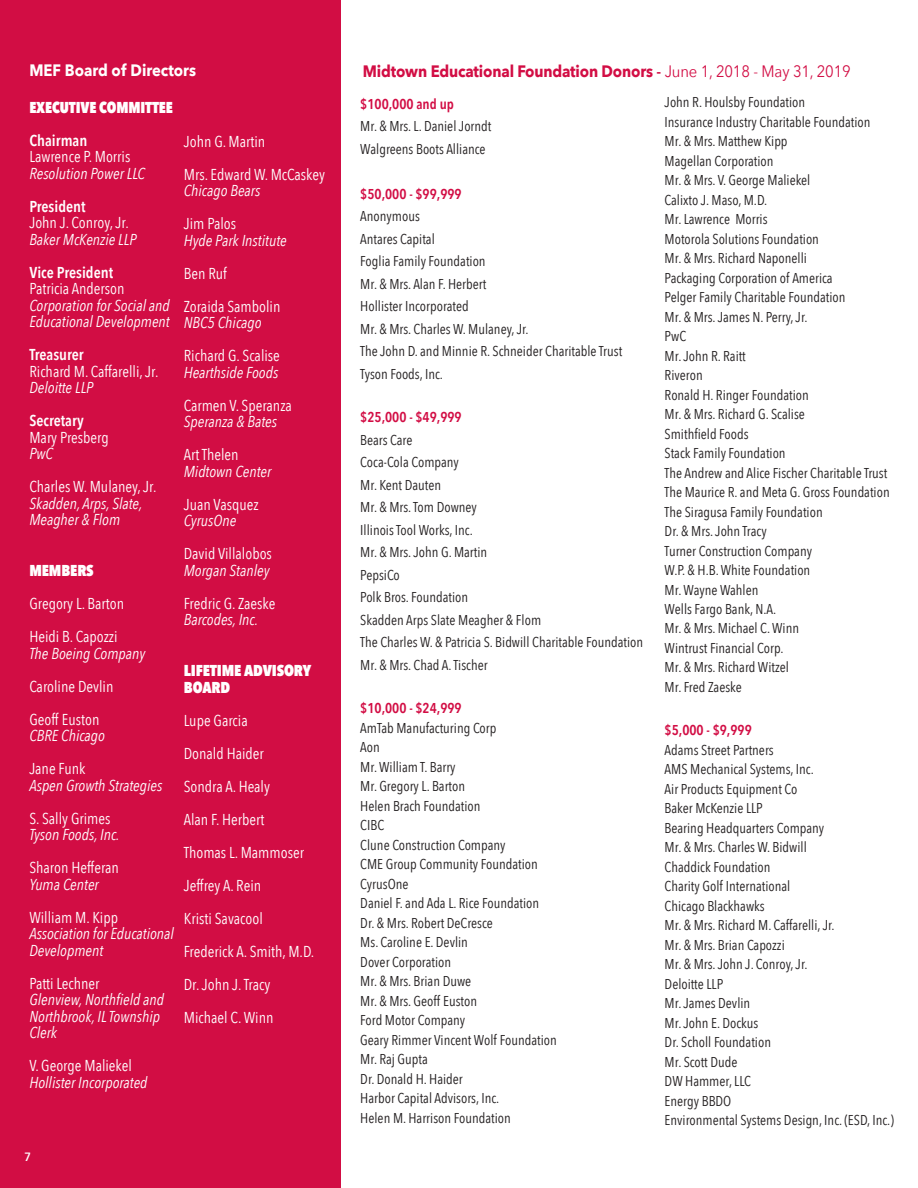
<style>
.page{position:relative;width:918px;height:1188px;background:#fff}
.page>*{position:absolute;margin:0;border:0;box-sizing:border-box;transform-origin:0 0}
.t1{font:700 16.5px "Avenir Next";letter-spacing:-.01em;color:#d20d44;scale:.9 1}
.t2{font:700 16.5px "Avenir Next";color:#fff;scale:.9 1}
.t3{font:15.75px/33px "Avenir Next Condensed";color:#fff}
.t4{font:italic 15.75px/16.5px "Avenir Next Condensed";color:#fff}
.t5{font:600 15.75px "Avenir Next Condensed";color:#fff}
.t6{font:800 15.75px/16.5px "Avenir Next Condensed";letter-spacing:-.01em;color:#fff}
.t7{font:800 15.75px "Avenir Next Condensed";letter-spacing:-.01em;color:#fff;scale:.96 1}
.t8{font:14.25px/19.5px "Avenir Next Condensed";color:#231f20}
.t9{font:600 14.25px "Avenir Next Condensed";color:#d20d44}
.t10{font:600 12px "Avenir Next";color:#fff;scale:.9 1}
.s1{font-weight:600}
.s2{font-weight:400}
</style>
<div class="page">
<div style="left:0;top:0;width:340px;height:1188px;background:#d20d44"></div>
<p class="t2" style="left:29px;top:60px;width:187px">MEF Board of Directors</p>
<p class="t1" style="left:363px;top:61px;width:544px">Midtown Educational Foundation Donors <span class="s1">-</span> <span class="s2">June 1, 2018 - May 31, 2019</span></p>
<p class="t9" style="left:360px;top:91px;width:95px">$100,000 and up</p>
<p class="t8" style="left:360px;top:114px;width:133px;line-height:22.5px">Mr. &amp; Mrs. L. Daniel Jorndt<br>Walgreens Boots Alliance</p>
<p class="t9" style="left:360px;top:181px;width:103px">$50,000 - $99,999</p>
<p class="t8" style="left:360px;top:204px;width:263px;line-height:22.5px">Anonymous<br>Antares Capital<br>Foglia Family Foundation<br>Mr. &amp; Mrs. Alan F. Herbert<br>Hollister Incorporated<br>Mr. &amp; Mrs. Charles W. Mulaney, Jr.<br>The John D. and Minnie R. Schneider Charitable Trust<br>Tyson Foods, Inc.</p>
<p class="t9" style="left:360px;top:405px;width:103px">$25,000 - $49,999</p>
<p class="t8" style="left:360px;top:428px;width:284px;line-height:22.5px">Bears Care<br>Coca-Cola Company<br>Mr. Kent Dauten<br>Mr. &amp; Mrs. Tom Downey<br>Illinois Tool Works, Inc.<br>Mr. &amp; Mrs. John G. Martin<br>PepsiCo<br>Polk Bros. Foundation<br>Skadden Arps Slate Meagher &amp; Flom<br>The Charles W. &amp; Patricia S. Bidwill Charitable Foundation<br>Mr. &amp; Mrs. Chad A. Tischer</p>
<p class="t9" style="left:360px;top:696px;width:103px">$10,000 - $24,999</p>
<p class="t8" style="left:360px;top:717px;width:198px">AmTab Manufacturing Corp<br>Aon<br>Mr. William T. Barry<br>Mr. Gregory L. Barton<br>Helen Brach Foundation<br>CIBC<br>Clune Construction Company<br>CME Group Community Foundation<br>CyrusOne<br>Daniel F. and Ada L. Rice Foundation<br>Dr. &amp; Mrs. Robert DeCresce<br>Ms. Caroline E. Devlin<br>Dover Corporation<br>Mr. &amp; Mrs. Brian Duwe<br>Mr. &amp; Mrs. Geoff Euston<br>Ford Motor Company<br>Geary Rimmer Vincent Wolf Foundation<br>Mr. Raj Gupta<br>Dr. Donald H. Haider<br>Harbor Capital Advisors, Inc.<br>Helen M. Harrison Foundation</p>
<p class="t8" style="left:665px;top:92px;width:227px">John R. Houlsby Foundation<br>Insurance Industry Charitable Foundation<br>Mr. &amp; Mrs. Matthew Kipp<br>Magellan Corporation<br>Mr. &amp; Mrs. V. George Maliekel<br>Calixto J. Maso, M.D.<br>Mr. Lawrence Morris<br>Motorola Solutions Foundation<br>Mr. &amp; Mrs. Richard Naponelli<br>Packaging Corporation of America<br>Pelger Family Charitable Foundation<br>Mr. &amp; Mrs. James N. Perry, Jr.<br>PwC<br>Mr. John R. Raitt<br>Riveron<br>Ronald H. Ringer Foundation<br>Mr. &amp; Mrs. Richard G. Scalise<br>Smithfield Foods<br>Stack Family Foundation<br>The Andrew and Alice Fischer Charitable Trust<br>The Maurice R. and Meta G. Gross Foundation<br>The Siragusa Family Foundation<br>Dr. &amp; Mrs. John Tracy<br>Turner Construction Company<br>W.P. &amp; H.B. White Foundation<br>Mr. Wayne Wahlen<br>Wells Fargo Bank, N.A.<br>Mr. &amp; Mrs. Michael C. Winn<br>Wintrust Financial Corp.<br>Mr. &amp; Mrs. Richard Witzel<br>Mr. Fred Zaeske</p>
<p class="t9" style="left:665px;top:718px;width:89px">$5,000 - $9,999</p>
<p class="t8" style="left:665px;top:740px;width:231px">Adams Street Partners<br>AMS Mechanical Systems, Inc.<br>Air Products Equipment Co<br>Baker McKenzie LLP<br>Bearing Headquarters Company<br>Mr. &amp; Mrs. Charles W. Bidwill<br>Chaddick Foundation<br>Charity Golf International<br>Chicago Blackhawks<br>Mr. &amp; Mrs. Richard M. Caffarelli, Jr.<br>Mr. &amp; Mrs. Brian Capozzi<br>Mr. &amp; Mrs. John J. Conroy, Jr.<br>Deloitte LLP<br>Mr. James Devlin<br>Mr. John E. Dockus<br>Dr. Scholl Foundation<br>Mr. Scott Dude<br>DW Hammer, LLC<br>Energy BBDO<br>Environmental Systems Design, Inc. (ESD, Inc.)</p>
<p class="t7" style="left:29px;top:98px;width:151px">EXECUTIVE COMMITTEE</p>
<p class="t5" style="left:29px;top:127px;width:60px">Chairman</p>
<p class="t3" style="left:29px;top:140px;width:103px">Lawrence P. Morris</p>
<p class="t4" style="left:29px;top:165px;width:117px">Resolution Power LLC</p>
<p class="t5" style="left:29px;top:193px;width:58px">President</p>
<p class="t3" style="left:29px;top:206px;width:101px">John J. Conroy, Jr.</p>
<p class="t4" style="left:29px;top:231px;width:109px">Baker McKenzie LLP</p>
<p class="t5" style="left:29px;top:259px;width:85px">Vice President</p>
<p class="t3" style="left:29px;top:272px;width:97px">Patricia Anderson</p>
<p class="t4" style="left:29px;top:297px;width:142px">Corporation for Social and<br>Educational Development</p>
<p class="t5" style="left:29px;top:341px;width:56px">Treasurer</p>
<p class="t3" style="left:29px;top:354px;width:131px">Richard M. Caffarelli, Jr.</p>
<p class="t4" style="left:29px;top:380px;width:66px">Deloitte LLP</p>
<p class="t5" style="left:29px;top:407px;width:56px">Secretary</p>
<p class="t3" style="left:29px;top:420px;width:81px">Mary Presberg</p>
<p class="t4" style="left:29px;top:446px;width:25px">PwC</p>
<p class="t3" style="left:29px;top:470px;width:129px">Charles W. Mulaney, Jr.</p>
<p class="t4" style="left:29px;top:495px;width:115px">Skadden, Arps, Slate,<br>Meagher &amp; Flom</p>
<p class="t6" style="left:29px;top:562px;width:66px">MEMBERS</p>
<p class="t3" style="left:29px;top:587px;width:96px">Gregory L. Barton<br>Heidi B. Capozzi</p>
<p class="t4" style="left:29px;top:645px;width:118px">The Boeing Company</p>
<p class="t3" style="left:29px;top:669px;width:86px">Caroline Devlin<br>Geoff Euston</p>
<p class="t4" style="left:29px;top:728px;width:77px">CBRE Chicago</p>
<p class="t3" style="left:29px;top:752px;width:58px">Jane Funk</p>
<p class="t4" style="left:29px;top:777px;width:134px">Aspen Growth Strategies</p>
<p class="t3" style="left:29px;top:801px;width:83px">S. Sally Grimes</p>
<p class="t4" style="left:29px;top:827px;width:92px">Tyson Foods, Inc.</p>
<p class="t3" style="left:29px;top:851px;width:91px">Sharon Hefferan</p>
<p class="t4" style="left:29px;top:876px;width:71px">Yuma Center</p>
<p class="t3" style="left:29px;top:900px;width:90px">William M. Kipp</p>
<p class="t4" style="left:29px;top:926px;width:146px">Association for Educational<br>Development</p>
<p class="t3" style="left:29px;top:966px;width:72px">Patti Lechner</p>
<p class="t4" style="left:29px;top:992px;width:136px">Glenview, Northfield and<br>Northbrook, IL Township<br>Clerk</p>
<p class="t3" style="left:29px;top:1049px;width:104px">V. George Maliekel</p>
<p class="t4" style="left:29px;top:1074px;width:120px">Hollister Incorporated</p>
<p class="t3" style="left:184px;top:124px;width:143px">John G. Martin<br>Mrs. Edward W. McCaskey</p>
<p class="t4" style="left:184px;top:182px;width:78px">Chicago Bears</p>
<p class="t3" style="left:184px;top:206px;width:54px">Jim Palos</p>
<p class="t4" style="left:184px;top:232px;width:105px">Hyde Park Institute</p>
<p class="t3" style="left:184px;top:256px;width:98px">Ben Ruf<br>Zoraida Sambolin</p>
<p class="t4" style="left:184px;top:314px;width:79px">NBC5 Chicago</p>
<p class="t3" style="left:184px;top:338px;width:98px">Richard G. Scalise</p>
<p class="t4" style="left:184px;top:364px;width:96px">Hearthside Foods</p>
<p class="t3" style="left:184px;top:388px;width:110px">Carmen V. Speranza</p>
<p class="t4" style="left:184px;top:413px;width:95px">Speranza &amp; Bates</p>
<p class="t3" style="left:184px;top:437px;width:56px">Art Thelen</p>
<p class="t4" style="left:184px;top:463px;width:89px">Midtown Center</p>
<p class="t3" style="left:184px;top:487px;width:76px">Juan Vasquez</p>
<p class="t4" style="left:184px;top:512px;width:54px">CyrusOne</p>
<p class="t3" style="left:184px;top:536px;width:90px">David Villalobos</p>
<p class="t4" style="left:184px;top:562px;width:87px">Morgan Stanley</p>
<p class="t3" style="left:184px;top:586px;width:93px">Fredric G. Zaeske</p>
<p class="t4" style="left:184px;top:611px;width:76px">Barcodes, Inc.</p>
<p class="t6" style="left:184px;top:662px;width:129px">LIFETIME ADVISORY<br>BOARD</p>
<p class="t3" style="left:184px;top:703px;width:132px">Lupe Garcia<br>Donald Haider<br>Sondra A. Healy<br>Alan F. Herbert<br>Thomas L. Mammoser<br>Jeffrey A. Rein<br>Kristi Savacool<br>Frederick A. Smith, M.D.<br>Dr. John J. Tracy<br>Michael C. Winn</p>
<p class="t10" style="left:24px;top:1146px;width:9px">7</p>
</div>
